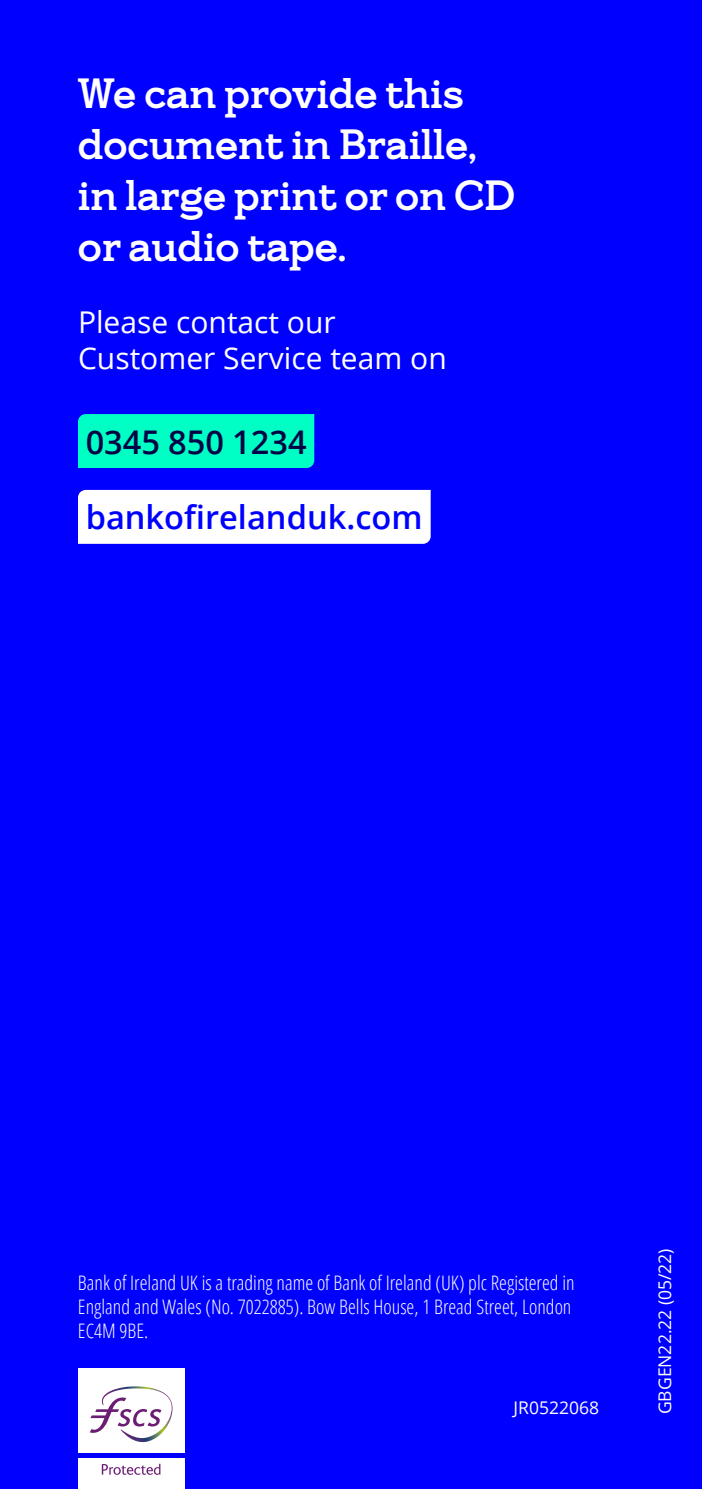
<style>
.page{position:relative;width:702px;height:1489px;background:#fff}
.page>*{position:absolute;margin:0;border:0;box-sizing:border-box;transform-origin:0 0}
.t1{font:700 42.5px/51px "Bankof Ireland Serif";color:#fff}
.t2{font:600 32.5px "Open Sans";color:#00f}
.t3{font:600 32.5px "Open Sans";color:#000645}
.t4{font:30px "Open Sans";color:#fff}
.t5{font:300 20px/24px "Open Sans Condensed";color:#fff}
.t6{font:17.5px "Open Sans";color:#fff}
</style>
<div class="page">
<div style="left:0;top:0;width:702px;height:1488px;background:#00f"></div>
<div style="left:78px;top:1368px;width:106px;height:84px;background:#fff"></div>
<div style="left:78px;top:1458px;width:106px;height:30px;background:#fff"></div>
<svg style="left:102px;top:1463px;width:58px;height:11px"></svg>
<svg style="left:90px;top:1400px;width:12px;height:32px"></svg>
<img style="left:102px;top:1386px;width:70px;height:55px">
<div style="left:78px;top:414px;width:236px;height:54px;background:#00ffc5"></div>
<div style="left:78px;top:490px;width:352px;height:54px;background:#fff"></div>
<p class="t1" style="left:78px;top:68px;width:439px">We can provide this document in Braille, in large print or on CD or audio tape.</p>
<p class="t4" style="left:78px;top:302px;width:259px">Please contact our</p>
<p class="t4" style="left:78px;top:338px;width:370px">Customer Service team on</p>
<p class="t3" style="left:86px;top:419px;width:222px">0345 850 1234</p>
<p class="t2" style="left:86px;top:495px;width:338px">bankofirelanduk.com</p>
<p class="t5" style="left:78px;top:1269px;width:498px">Bank of Ireland UK is a trading name of Bank of Ireland (UK) plc Registered in<br>England and Wales (No. 7022885). Bow Bells House, 1 Bread Street, London<br>EC4M 9BE.</p>
<p class="t6" style="left:513px;top:1395px;width:87px">JR0522068</p>
<p class="t6" style="left:652px;top:1414px;width:167px;rotate:-90deg">GBGEN22.22 (05/22)</p>
</div>
